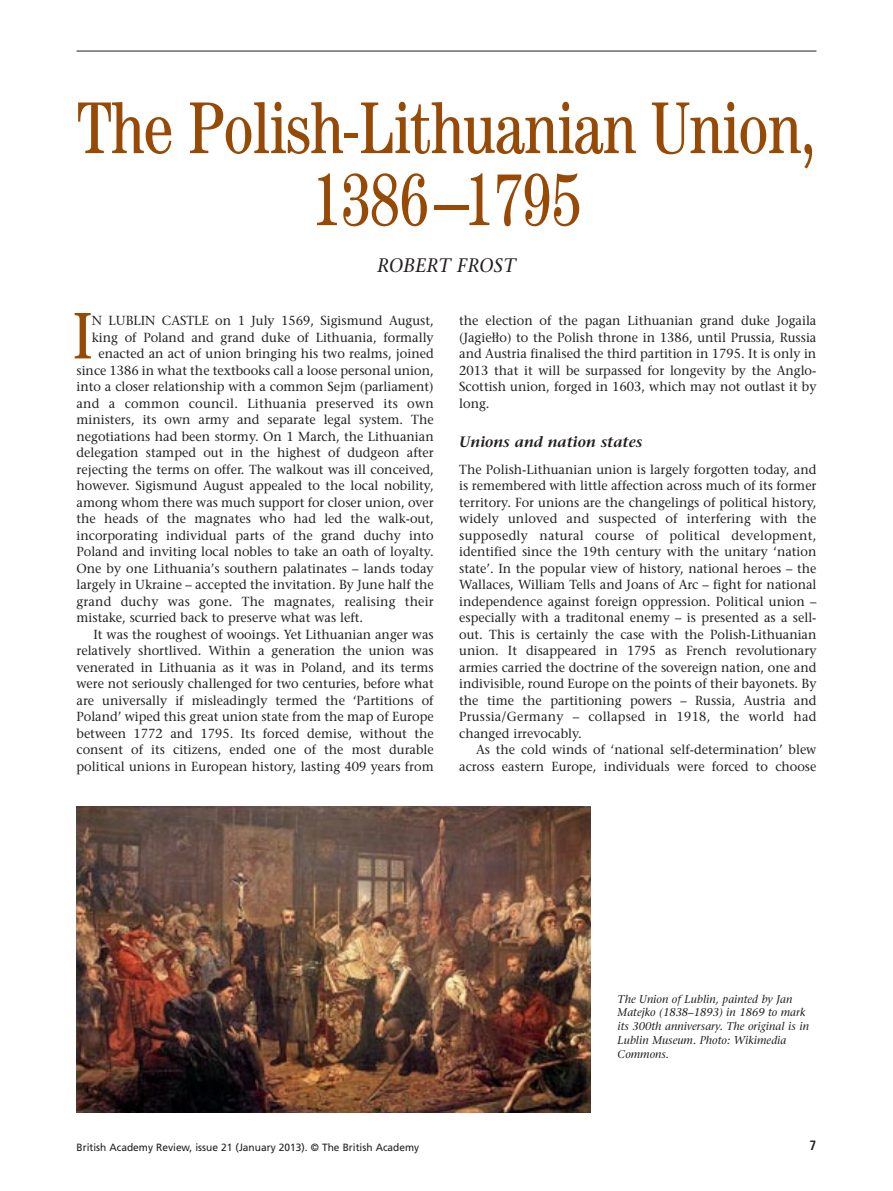
<style>
.page{position:relative;width:893px;height:1191px;background:#fff}
.page>*{position:absolute;margin:0;border:0;box-sizing:border-box;transform-origin:0 0}
.t1{font:condensed 73.5px/72px "Century";letter-spacing:-.02em;color:#974906;text-align:center;scale:.93 1}
.t2{font:condensed 66px "Century";color:#974906}
.t3{font:italic 19.5px "Stone Serif";letter-spacing:.015em;color:#231f20}
.t4{font:italic 600 15px "Stone Serif";color:#231f20}
.t5{font:700 condensed 13.5px "Frutiger";color:#231f20}
.t6{font:13.2px/16.5px "Stone Serif";color:#231f20;text-align:justify}
.t7{font:italic 11.25px/13.8px "Stone Serif";letter-spacing:.005em;color:#231f20}
.t8{font:10.5px "Frutiger";color:#231f20}
</style>
<div class="page">
<hr style="left:77px;top:51px;width:739px;height:1px;background:#231f20">
<img style="left:77px;top:806px;width:514px;height:306px">
<h1 class="t1" style="left:77px;top:98px;width:795px">The Polish-Lithuanian Union,<br>1386–1795</h1>
<h3 class="t3" style="left:377px;top:258px;width:140px">ROBERT FROST</h3>
<h2 class="t2" style="left:72px;top:312px;width:23px">I</h2>
<p class="t6" style="left:92px;top:314px;width:343px">N LUBLIN CASTLE on 1 July 1569, Sigismund August,</p>
<p class="t6" style="left:92px;top:330px;width:343px">king of Poland and grand duke of Lithuania, formally</p>
<p class="t6" style="left:98px;top:347px;width:337px">enacted an act of union bringing his two realms, joined</p>
<p class="t6" style="left:77px;top:363px;width:359px">since 1386 in what the textbooks call a loose personal union,</p>
<p class="t6" style="left:77px;top:380px;width:359px">into a closer relationship with a common Sejm (parliament)</p>
<p class="t6" style="left:77px;top:396px;width:359px">and a common council. Lithuania preserved its own</p>
<p class="t6" style="left:77px;top:413px;width:359px">ministers, its own army and separate legal system. The</p>
<p class="t6" style="left:77px;top:429px;width:359px">negotiations had been stormy. On 1 March, the Lithuanian</p>
<p class="t6" style="left:77px;top:446px;width:359px">delegation stamped out in the highest of dudgeon after</p>
<p class="t6" style="left:77px;top:462px;width:359px">rejecting the terms on offer. The walkout was ill conceived,</p>
<p class="t6" style="left:77px;top:479px;width:359px">however. Sigismund August appealed to the local nobility,</p>
<p class="t6" style="left:77px;top:495px;width:359px">among whom there was much support for closer union, over</p>
<p class="t6" style="left:77px;top:512px;width:359px">the heads of the magnates who had led the walk-out,</p>
<p class="t6" style="left:77px;top:528px;width:359px">incorporating individual parts of the grand duchy into</p>
<p class="t6" style="left:77px;top:545px;width:359px">Poland and inviting local nobles to take an oath of loyalty.</p>
<p class="t6" style="left:77px;top:561px;width:359px">One by one Lithuania’s southern palatinates – lands today</p>
<p class="t6" style="left:77px;top:578px;width:359px">largely in Ukraine – accepted the invitation. By June half the</p>
<p class="t6" style="left:77px;top:594px;width:359px">grand duchy was gone. The magnates, realising their</p>
<p class="t6" style="left:77px;top:611px;width:288px">mistake, scurried back to preserve what was left.</p>
<p class="t6" style="left:94px;top:627px;width:342px">It was the roughest of wooings. Yet Lithuanian anger was</p>
<p class="t6" style="left:77px;top:644px;width:359px">relatively shortlived. Within a generation the union was</p>
<p class="t6" style="left:77px;top:660px;width:359px">venerated in Lithuania as it was in Poland, and its terms</p>
<p class="t6" style="left:77px;top:677px;width:359px">were not seriously challenged for two centuries, before what</p>
<p class="t6" style="left:77px;top:693px;width:359px">are universally if misleadingly termed the ‘Partitions of</p>
<p class="t6" style="left:77px;top:710px;width:359px">Poland’ wiped this great union state from the map of Europe</p>
<p class="t6" style="left:77px;top:726px;width:359px">between 1772 and 1795. Its forced demise, without the</p>
<p class="t6" style="left:77px;top:743px;width:359px">consent of its citizens, ended one of the most durable</p>
<p class="t6" style="left:77px;top:759px;width:359px">political unions in European history, lasting 409 years from</p>
<p class="t6" style="left:459px;top:314px;width:359px">the election of the pagan Lithuanian grand duke Jogaila (Jagiełło) to the Polish throne in 1386, until Prussia, Russia and Austria finalised the third partition in 1795. It is only in 2013 that it will be surpassed for longevity by the Anglo-Scottish union, forged in 1603, which may not outlast it by long.</p>
<p class="t4" style="left:459px;top:436px;width:185px">Unions and nation states</p>
<p class="t6" style="left:459px;top:462px;width:359px">The Polish-Lithuanian union is largely forgotten today, and is remembered with little affection across much of its former territory. For unions are the changelings of political history, widely unloved and suspected of interfering with the supposedly natural course of political development, identified since the 19th century with the unitary ‘nation state’. In the popular view of history, national heroes – the Wallaces, William Tells and Joans of Arc – fight for national independence against foreign oppression. Political union – especially with a traditonal enemy – is presented as a sell&shy;out. This is certainly the case with the Polish-Lithuanian union. It disappeared in 1795 as French revolutionary armies carried the doctrine of the sovereign nation, one and indivisible, round Europe on the points of their bayonets. By the time the partitioning powers – Russia, Austria and Prussia/Germany – collapsed in 1918, the world had changed irrevocably.</p>
<p class="t6" style="left:459px;top:743px;width:359px;text-align:right">As the cold winds of ‘national self-determination’ blew across eastern Europe, individuals were forced to choose</p>
<p class="t8" style="left:77px;top:1142px;width:344px">British Academy Review, issue 21 (January 2013). © The British Academy</p>
<p class="t7" style="left:618px;top:993px;width:193px">The Union of Lublin, painted by Jan<br>Matejko (1838–1893) in 1869 to mark its 300th anniversary. The original is in<br>Lublin Museum. Photo: Wikimedia<br>Commons.</p>
<p class="t5" style="left:810px;top:1140px;width:8px">7</p>
</div>
